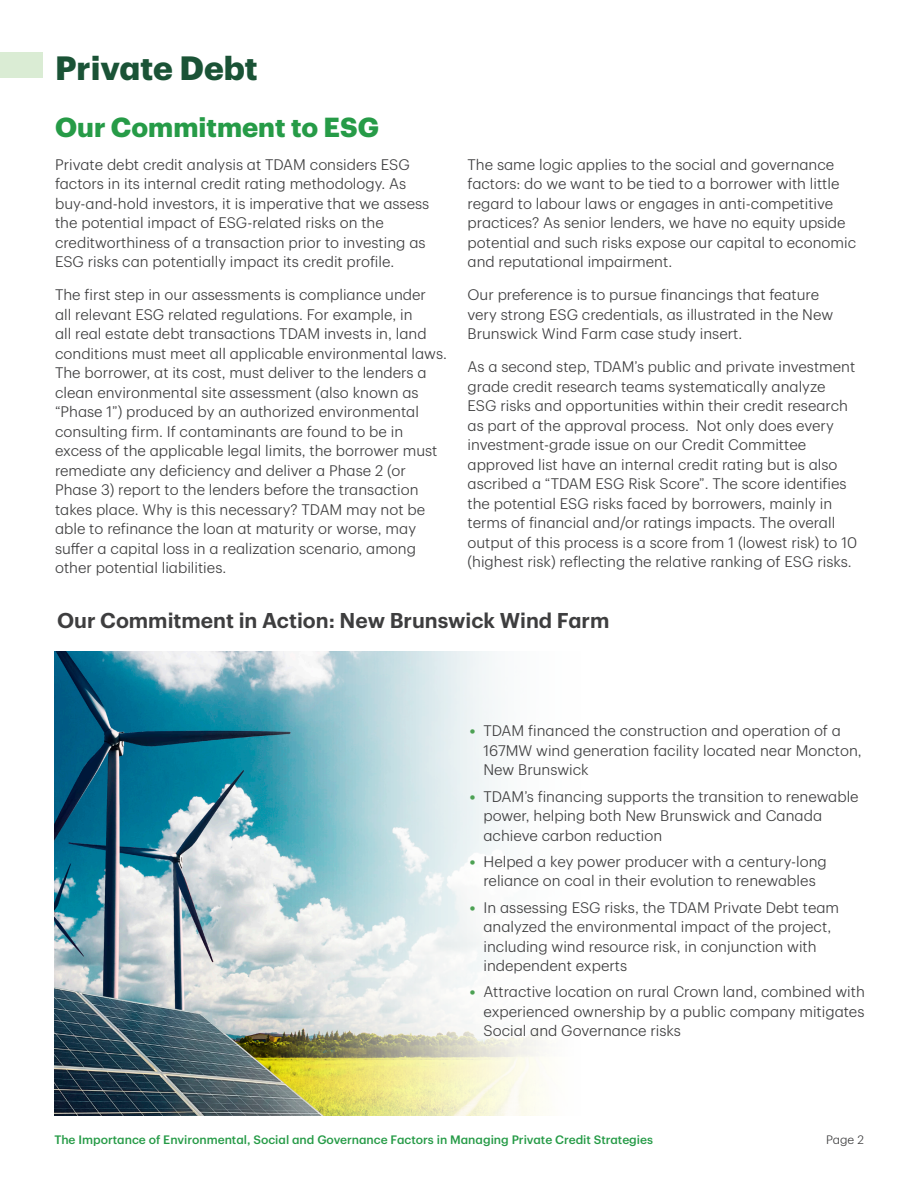
<style>
.page{position:relative;width:918px;height:1188px;background:#fff}
.page>*{position:absolute;margin:0;border:0;box-sizing:border-box;transform-origin:0 0}
.t1{font:700 33px "TD Graphik";color:#1a5336}
.t2{font:700 27px "TD Graphik";color:#269b47}
.t3{font:600 21px "TD Graphik";color:#3e3e3f}
.t4{font:300 15px/19.5px "TD Graphik";color:#3e3e3f}
.t5{font:500 12px "TD Graphik";color:#269b47}
.t6{font:300 12px "TD Graphik";color:#3e3e3f}
.s1{font-weight:700;color:#4ca153}
</style>
<div class="page">
<div style="left:0;top:53px;width:42px;height:25px;background:#daecd4"></div>
<img style="left:54px;top:651px;width:489px;height:465px">
<h2 class="t1" style="left:55px;top:42px;width:204px">Private Debt</h2>
<h3 class="t2" style="left:55px;top:106px;width:326px">Our Commitment to ESG</h3>
<p class="t4" style="left:55px;top:154px;width:376px">Private debt credit analysis at TDAM considers ESG factors in its internal credit rating methodology. As buy-and-hold investors, it is imperative that we assess the potential impact of ESG-related risks on the creditworthiness of a transaction prior to investing as ESG risks can potentially impact its credit profile.</p>
<p class="t4" style="left:55px;top:284px;width:393px">The first step in our assessments is compliance under<br>all relevant ESG related regulations. For example, in<br>all real estate debt transactions TDAM invests in, land conditions must meet all applicable environmental laws.<br>The borrower, at its cost, must deliver to the lenders a clean environmental site assessment (also known as “Phase 1”) produced by an authorized environmental consulting firm. If contaminants are found to be in excess of the applicable legal limits, the borrower must remediate any deficiency and deliver a Phase 2 (or Phase 3) report to the lenders before the transaction takes place. Why is this necessary? TDAM may not be able to refinance the loan at maturity or worse, may suffer a capital loss in a realization scenario, among other potential liabilities.</p>
<p class="t4" style="left:468px;top:154px;width:390px">The same logic applies to the social and governance factors: do we want to be tied to a borrower with little regard to labour laws or engages in anti-competitive practices? As senior lenders, we have no equity upside potential and such risks expose our capital to economic and reputational impairment.</p>
<p class="t4" style="left:468px;top:284px;width:367px">Our preference is to pursue financings that feature very strong ESG credentials, as illustrated in the New<br>Brunswick Wind Farm case study insert.</p>
<p class="t4" style="left:468px;top:356px;width:391px">As a second step, TDAM’s public and private investment grade credit research teams systematically analyze ESG risks and opportunities within their credit research as part of the approval process. Not only does every investment-grade issue on our Credit Committee approved list have an internal credit rating but is also ascribed a “TDAM ESG Risk Score”. The score identifies the potential ESG risks faced by borrowers, mainly in terms of financial and/or ratings impacts. The overall output of this process is a score from 1 (lowest risk) to 10 (highest risk) reflecting the relative ranking of ESG risks.</p>
<h4 class="t3" style="left:57px;top:604px;width:554px">Our Commitment in Action: New Brunswick Wind Farm</h4>
<p class="t4" style="left:483px;top:720px;width:380px;text-indent:-14px"><span class="s1">•</span> TDAM financed the construction and operation of a<br>167MW wind generation facility located near Moncton,<br>New Brunswick</p>
<p class="t4" style="left:483px;top:785px;width:377px;text-indent:-14px"><span class="s1">•</span> TDAM’s financing supports the transition to renewable power, helping both New Brunswick and Canada achieve carbon reduction</p>
<p class="t4" style="left:470px;top:851px;width:358px;text-align:center"><span class="s1">•</span> Helped a key power producer with a century-long reliance on coal in their evolution to renewables</p>
<p class="t4" style="left:483px;top:896px;width:357px;text-indent:-14px"><span class="s1">•</span> In assessing ESG risks, the TDAM Private Debt team analyzed the environmental impact of the project, including wind resource risk, in conjunction with independent experts</p>
<p class="t4" style="left:483px;top:981px;width:383px;text-align:justify;text-indent:-14px"><span class="s1">•</span> Attractive location on rural Crown land, combined with experienced ownership by a public company mitigates Social and Governance risks</p>
<p class="t5" style="left:54px;top:1130px;width:600px">The Importance of Environmental, Social and Governance Factors in Managing Private Credit Strategies</p>
<p class="t6" style="left:826px;top:1131px;width:39px">Page 2</p>
</div>
